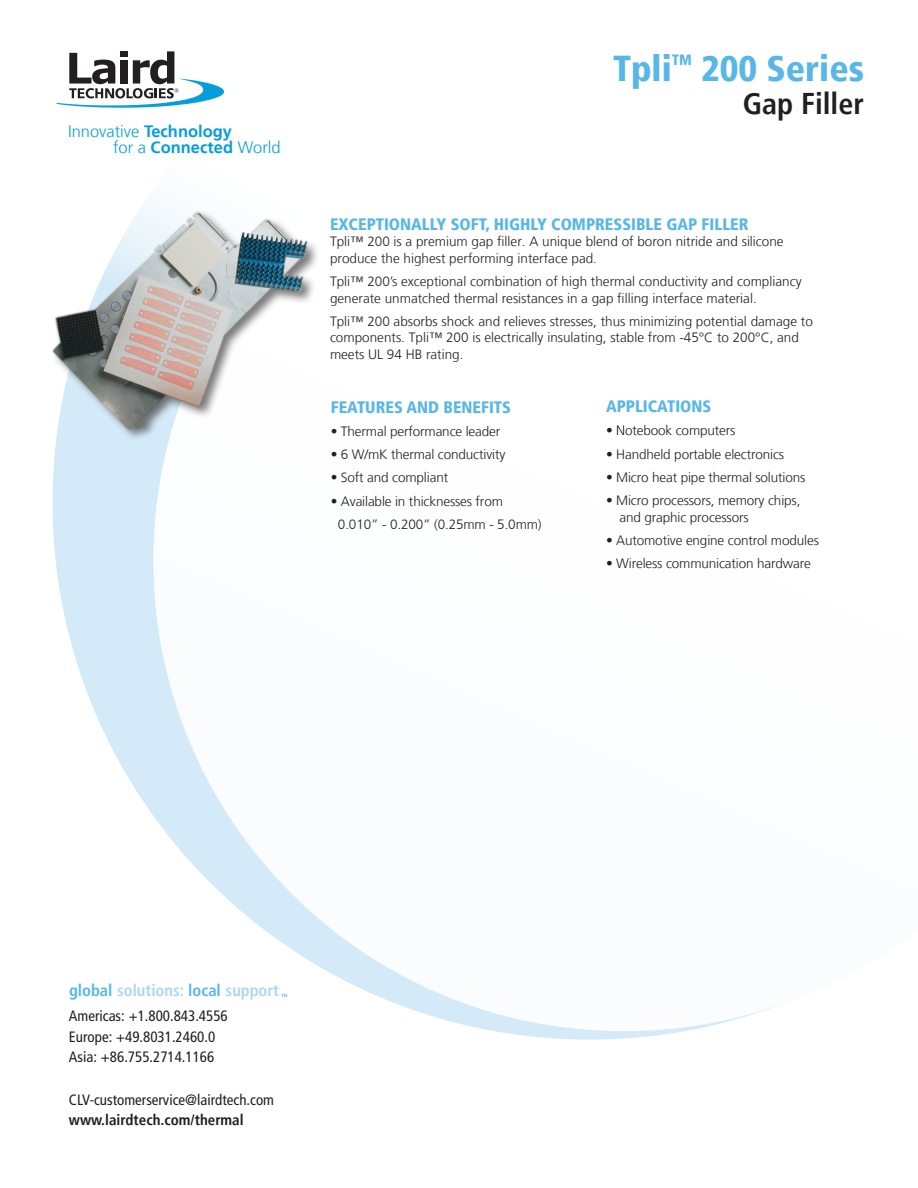
<style>
.page{position:relative;width:918px;height:1188px;background:#fff}
.page>*{position:absolute;margin:0;border:0;box-sizing:border-box;transform-origin:0 0}
.t1{font:900 condensed 36px "Frutiger LT";color:#58b7e7}
.t2{font:700 condensed 30px "Frutiger LT";color:#231f20}
.t3{font:900 condensed 16.5px "Frutiger LT";color:#58b7e7}
.t4{font:300 16.5px/16.5px "Frutiger LT";color:#069ddc}
.t5{font:700 condensed 16.5px "Frutiger LT";color:#aed7f1}
.t6{font:condensed 15px/20.1px "Frutiger LT";color:#231f20}
.t7{font:700 condensed 15px "Frutiger LT";color:#231f20}
.t8{font:900 condensed 14.85px "Frutiger LT";color:#58b7e7}
.t9{font:300 13.5px/16.5px "Frutiger LT";color:#231f20}
.t10{font:700 condensed 4.5px "Frutiger LT";color:#58b7e7}
.s1{font-weight:700}
.s2{color:#58b7e7}
</style>
<div class="page">
<svg style="left:52px;top:440px;width:726px;height:600px"></svg>
<svg style="left:56px;top:51px;width:168px;height:57px"></svg>
<img style="left:52px;top:200px;width:265px;height:238px">
<p class="t4" style="left:113px;top:123px;width:169px;text-indent:-45px">Innovative <span class="s1">Technology<br></span>for a <span class="s1">Connected</span> World</p>
<h1 class="t1" style="left:613px;top:47px;width:60px">TPLI</h1>
<p class="t8" style="left:672px;top:51px;width:22px">TM</p>
<h1 class="t1" style="left:701px;top:47px;width:164px">200 SERIES</h1>
<h2 class="t2" style="left:743px;top:86px;width:123px">Gap Filler</h2>
<p class="t3" style="left:330px;top:214px;width:420px">EXCEPTIONALLY SOFT, HIGHLY COMPRESSIBLE GAP FILLER</p>
<p class="t9" style="left:330px;top:234px;width:455px">Tpli™ 200 is a premium gap filler. A unique blend of boron nitride and silicone produce the highest performing interface pad.</p>
<p class="t9" style="left:330px;top:273px;width:473px">Tpli™ 200’s exceptional combination of high thermal conductivity and compliancy generate unmatched thermal resistances in a gap filling interface material.</p>
<p class="t9" style="left:330px;top:313px;width:484px">Tpli™ 200 absorbs shock and relieves stresses, thus minimizing potential damage to components. Tpli™ 200 is electrically insulating, stable from -45°C to 200°C, and meets UL 94 HB rating.</p>
<p class="t3" style="left:331px;top:397px;width:182px">FEATURES AN D BENEFITS</p>
<p class="t9" style="left:331px;top:423px;width:171px">• Thermal performance leader</p>
<p class="t9" style="left:331px;top:446px;width:176px">• 6 W/mK thermal conductivity</p>
<p class="t9" style="left:331px;top:470px;width:119px">• Soft and compliant</p>
<p class="t9" style="left:338px;top:490px;width:205px;line-height:23.2px;text-indent:-7px">• Available in thicknesses from<br>0.010” - 0.200” (0.25mm - 5.0mm)</p>
<p class="t3" style="left:606px;top:397px;width:10px">APPLICA</p>
<p class="t3" style="left:667px;top:397px;width:46px">TIONS</p>
<p class="t9" style="left:606px;top:423px;width:131px">• Notebook computers</p>
<p class="t9" style="left:606px;top:446px;width:180px">• Handheld portable electronics</p>
<p class="t9" style="left:606px;top:469px;width:201px">• Micro heat pipe thermal solutions</p>
<p class="t9" style="left:620px;top:492px;width:182px;text-indent:-14px">• Micro processors, memory chips, and graphic processors</p>
<p class="t9" style="left:606px;top:532px;width:214px">• Automotive engine control modules</p>
<p class="t9" style="left:606px;top:555px;width:206px">• Wireless communication hardware</p>
<p class="t5" style="left:69px;top:980px;width:212px"><span class="s2">global</span> solutions: <span class="s2">local</span> support</p>
<p class="t10" style="left:282px;top:992px;width:7px">TM</p>
<p class="t6" style="left:69px;top:1006px;width:160px">Americas: +1.800.843.4556<br>Europe: +49.8031.2460.0<br>Asia: +86.755.2714.1166</p>
<p class="t6" style="left:69px;top:1090px;width:207px">CLV-customerservice@lairdtech.com</p>
<p class="t7" style="left:69px;top:1111px;width:176px">www.lairdtech.com/thermal</p>
</div>
